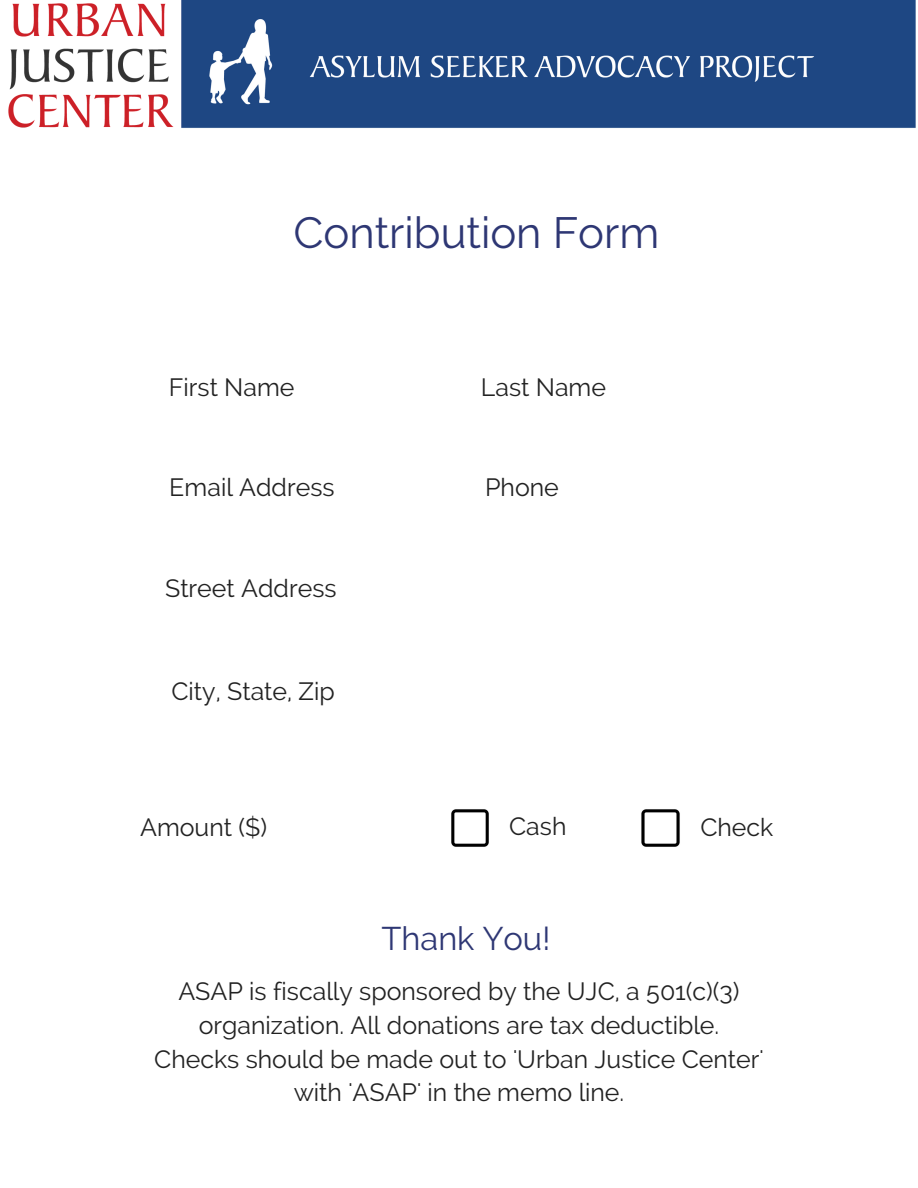
<style>
.page{position:relative;width:918px;height:1188px;background:#fff}
.page>*{position:absolute;margin:0;border:0;box-sizing:border-box;transform-origin:0 0}
.t1{font:43.65px "Raleway";color:#2e3774}
.t2{font:32.7px "Raleway";color:#2e3774}
.t3{font:24.9px/33.8px "Raleway";color:#222;text-align:center}
</style>
<div class="page">
<img style="left:8px;top:0;width:908px;height:128px">
<img style="left:451px;top:809px;width:38px;height:38px">
<img style="left:641px;top:809px;width:39px;height:38px">
<h1 class="t1" style="left:294px;top:206px;width:367px">Contribution Form</h1>
<p class="t3" style="left:169px;top:370px;width:127px">First Name</p>
<p class="t3" style="left:169px;top:470px;width:167px">Email Address</p>
<p class="t3" style="left:165px;top:572px;width:173px">Street Address</p>
<p class="t3" style="left:172px;top:674px;width:165px">City, State, Zip</p>
<p class="t3" style="left:481px;top:370px;width:127px">Last Name</p>
<p class="t3" style="left:485px;top:470px;width:75px">Phone</p>
<p class="t3" style="left:140px;top:810px;width:128px">Amount ($)</p>
<p class="t3" style="left:509px;top:809px;width:59px">Cash</p>
<p class="t3" style="left:700px;top:810px;width:74px">Check</p>
<h2 class="t2" style="left:381px;top:919px;width:170px">Thank You!</h2>
<p class="t3" style="left:154px;top:974px;width:611px">ASAP is fiscally sponsored by the UJC, a 501(c)(3) organization. All donations are tax deductible.<br>Checks should be made out to 'Urban Justice Center' with 'ASAP' in the memo line.</p>
</div>
